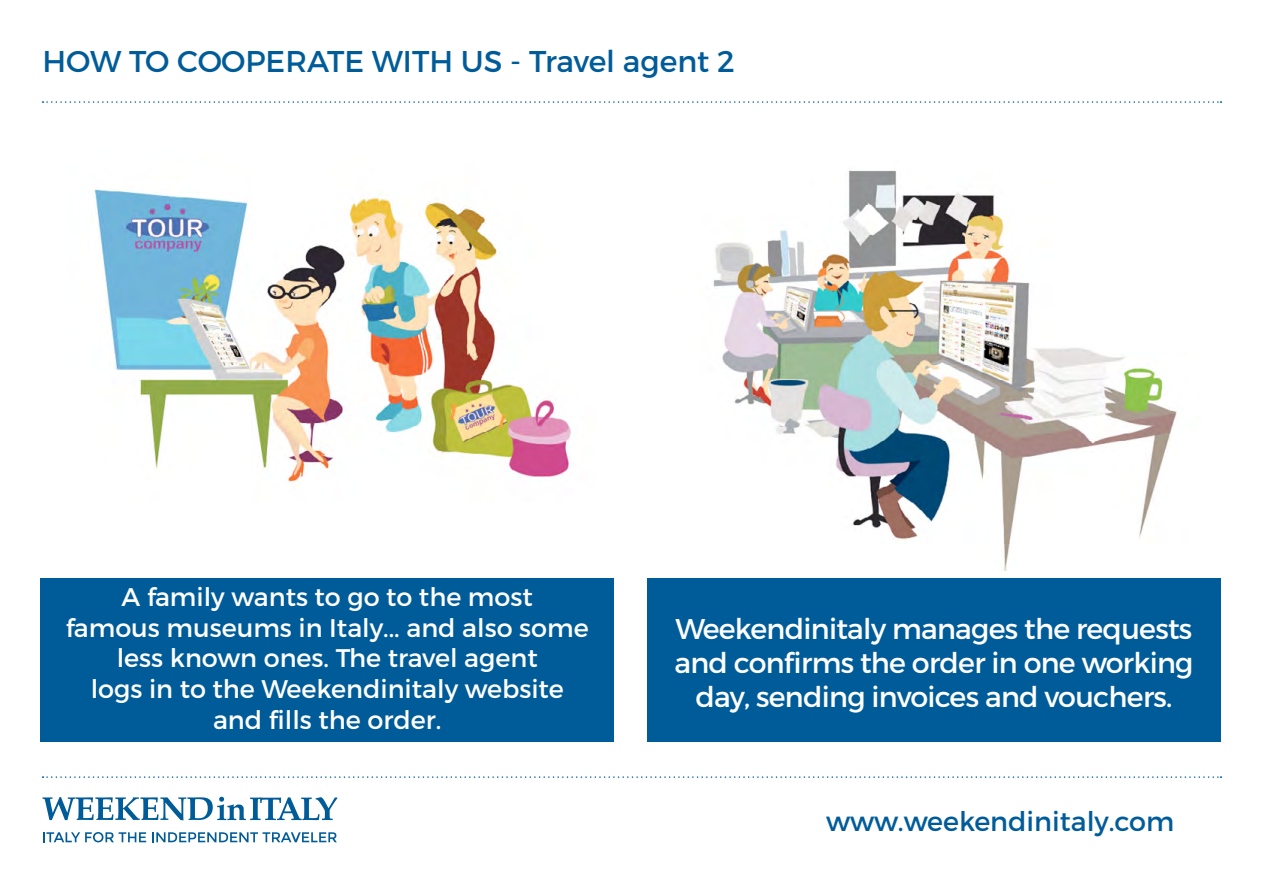
<style>
.page{position:relative;width:1263px;height:893px;background:#fff}
.page>*{position:absolute;margin:0;border:0;box-sizing:border-box;transform-origin:0 0}
.t1{font:30px "Montserrat";color:#005c99}
.t2{font:28.5px/34.2px "Montserrat";letter-spacing:-.025em;color:#fff;text-align:center}
.t3{font:27px "Montserrat";color:#005c99}
.t4{font:25.5px/30.6px "Montserrat";color:#fff;text-align:center}
</style>
<div class="page">
<svg style="left:43px;top:797px;width:294px;height:23px"></svg>
<svg style="left:43px;top:832px;width:103px;height:10px"></svg>
<svg style="left:152px;top:832px;width:185px;height:10px"></svg>
<svg style="left:43px;top:776px;width:1178px;height:2px"></svg>
<img style="left:713px;top:169px;width:464px;height:401px">
<div style="left:41px;top:578px;width:573px;height:164px;background:#005c99"></div>
<svg style="left:43px;top:101px;width:1178px;height:2px"></svg>
<img style="left:92px;top:189px;width:480px;height:296px">
<div style="left:647px;top:578px;width:573px;height:164px;background:#005c99"></div>
<p class="t1" style="left:43px;top:42px;width:694px">HOW TO COOPERATE WITH US - Travel agent 2</p>
<p class="t4" style="left:66px;top:582px;width:524px">A family wants to go to the most<br>famous museums in Italy... and also some less known ones. The travel agent<br>logs in to the Weekendinitaly website and fills the order.</p>
<p class="t2" style="left:674px;top:612px;width:521px">Weekendinitaly manages the requests and confirms the order in one working day, sending invoices and vouchers.</p>
<p class="t3" style="left:826px;top:805px;width:350px">www.weekendinitaly.com</p>
</div>
